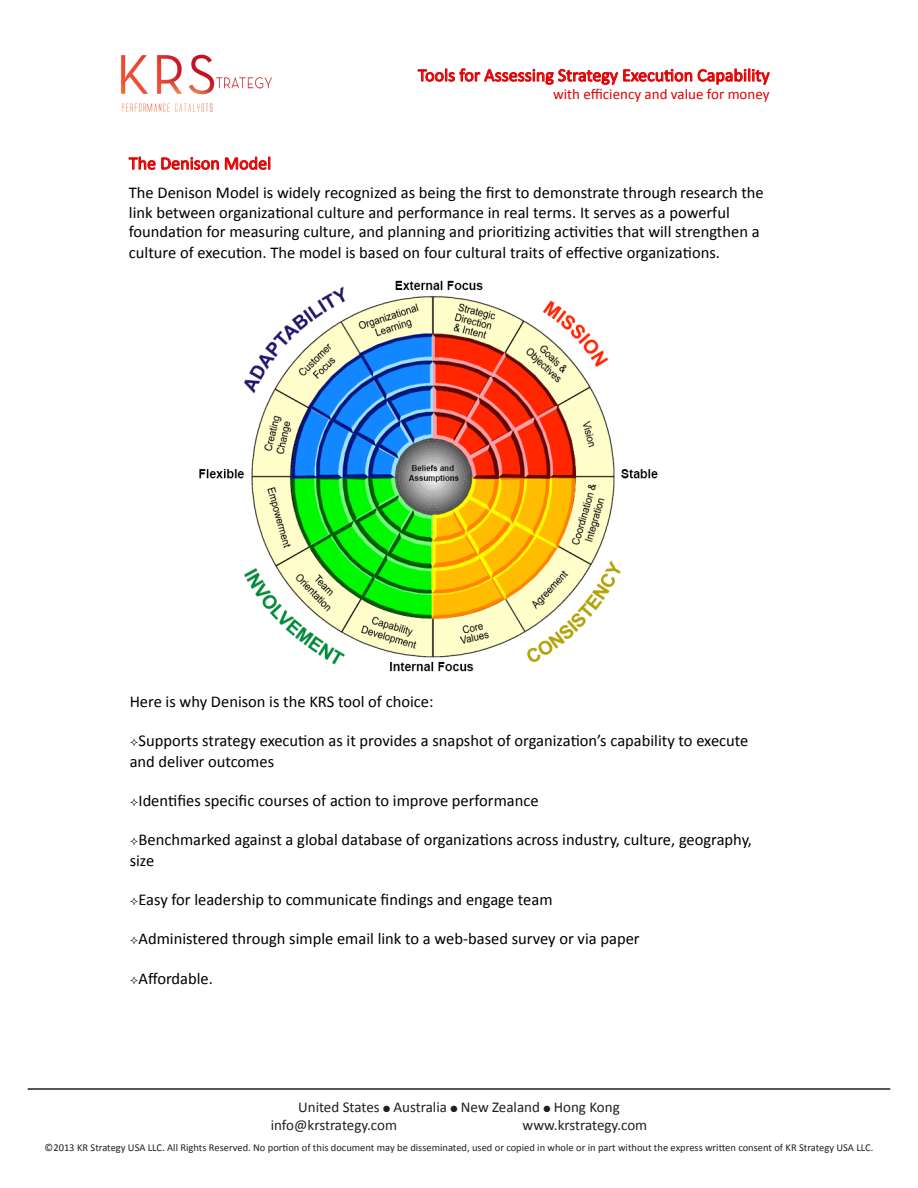
<style>
.page{position:relative;width:918px;height:1188px;background:#fff}
.page>*{position:absolute;margin:0;border:0;box-sizing:border-box;transform-origin:0 0}
.t1{font:18px "Calibri";color:#e10000}
.t2{font:16.5px/19.5px "Calibri";color:#000}
.t3{font:15px/18px "Calibri";color:#231f20}
.t4{font:15px "Calibri";color:#e10000}
.t5{font:10.5px "Calibri";color:#231f20}
</style>
<div class="page">
<hr style="left:28px;top:1088px;width:862px;height:2px;background:#231f20">
<img style="left:121px;top:54px;width:151px;height:58px">
<svg style="left:418px;top:68px;width:274px;height:17px"></svg>
<svg style="left:698px;top:68px;width:72px;height:17px"></svg>
<svg style="left:129px;top:157px;width:90px;height:13px"></svg>
<svg style="left:225px;top:157px;width:45px;height:13px"></svg>
<img style="left:199px;top:280px;width:459px;height:392px">
<p class="t1" style="left:418px;top:64px;width:353px">Tools for Assessing Strategy Execu5on Capability</p>
<p class="t4" style="left:553px;top:85px;width:218px">with efficiency and value for money</p>
<p class="t1" style="left:129px;top:152px;width:144px">The Denison Model</p>
<p class="t2" style="left:129px;top:182px;width:636px">The Denison Model is widely recognized as being the first to demonstrate through research the link between organiza5onal culture and performance in real terms. It serves as a powerful founda5on for measuring culture, and planning and priori5zing ac5vi5es that will strengthen a</p>
<p class="t2" style="left:129px;top:242px;width:593px">culture of execu5on. The model is based on four cultural traits of effec5ve organiza5ons.</p>
<p class="t2" style="left:130px;top:691px;width:305px">Here is why Denison is the KRS tool of choice:</p>
<p class="t2" style="left:130px;top:729px;width:620px;line-height:21px;text-indent:9px">Supports strategy execu5on as it provides a snapshot of organiza5on’s capability to execute and deliver outcomes</p>
<p class="t2" style="left:139px;top:790px;width:402px">Iden5fies specific courses of ac5on to improve performance</p>
<p class="t2" style="left:130px;top:828px;width:624px;line-height:21px;text-indent:9px">Benchmarked against a global database of organiza5ons across industry, culture, geography, size</p>
<p class="t2" style="left:139px;top:889px;width:416px">Easy for leadership to communicate findings and engage team</p>
<p class="t2" style="left:139px;top:928px;width:503px">Administered through simple email link to a web--‐based survey or via paper</p>
<p class="t2" style="left:139px;top:968px;width:76px">Affordable.</p>
<p class="t3" style="left:271px;top:1098px;width:351px;text-indent:27px">United States ● Australia ● New Zealand ● Hong Kong info@krstrategy.com</p>
<p class="t3" style="left:523px;top:1116px;width:126px">www.krstrategy.com</p>
<p class="t5" style="left:45px;top:1141px;width:830px">©2013 KR Strategy USA LLC. All Rights Reserved. No portion of this document may be disseminated, used or copied in whole or in part without the express written consent of KR Strategy USA LLC.</p>
</div>
